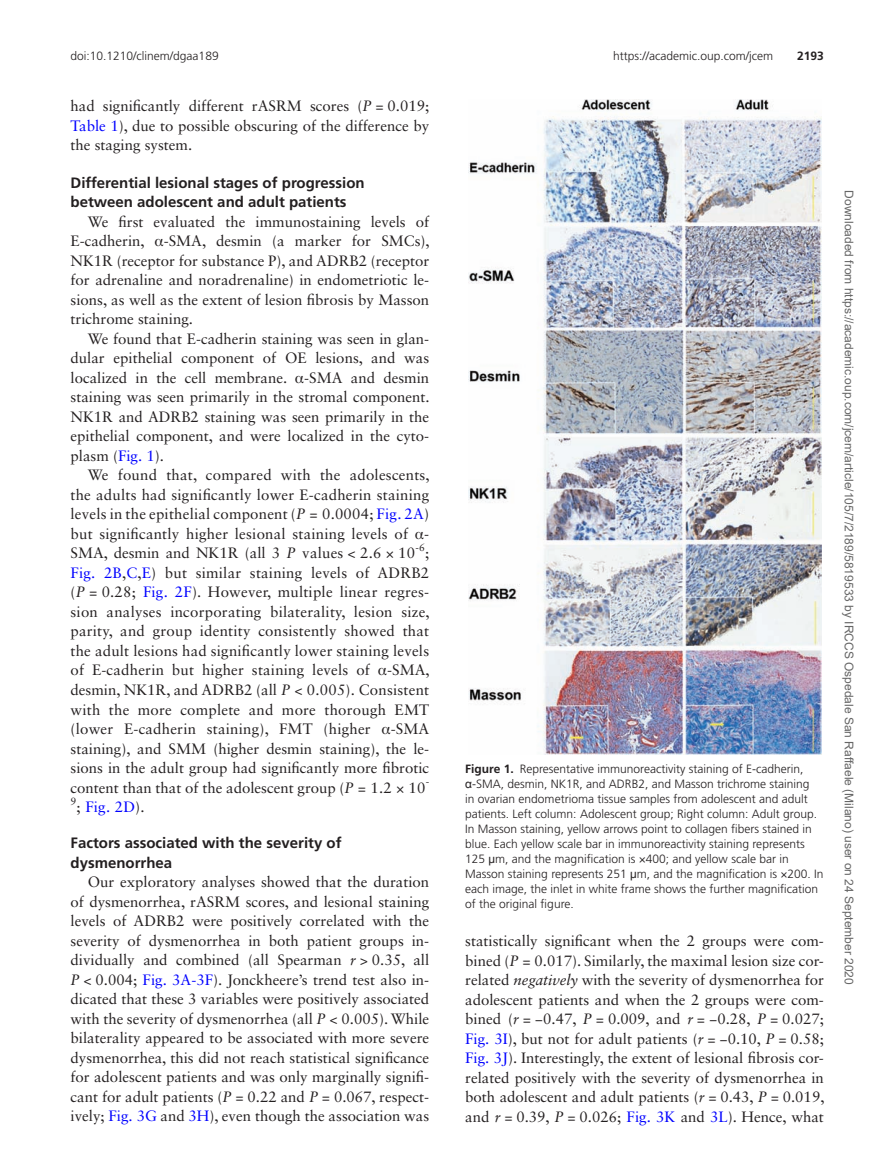
<style>
.page{position:relative;width:878px;height:1175px;background:#fff}
.page>*{position:absolute;margin:0;border:0;box-sizing:border-box;transform-origin:0 0}
.t1{font:15px/19.5px "Sabon LT Std";color:#231f20;text-align:justify}
.t2{font:700 15px/19.5px "Frutiger LT Std";color:#231f20}
.t3{font:15px "Sabon LT Std";color:#00f}
.t4{font:300 12px/15px "Frutiger LT Std";color:#231f20}
.t5{font:12px "Arial";color:#666}
.t6{font:700 12px "Frutiger LT Std";color:#231f20}
.t7{font:10.5px "Sabon LT Std";color:#231f20}
.s1{font-style:italic}
.s2{color:#00f}
.s3{font-family:"Gandhari Unicode"}
.s4{font-weight:700}
.s5{font-family:"Arial Unicode MS";font-weight:400}
.s6{color:#231f20}
</style>
<div class="page">
<img style="left:468px;top:100px;width:353px;height:654px">
<p class="t4" style="left:70px;top:48px;width:150px">doi:10.1210/clinem/dgaa189</p>
<p class="t4" style="left:613px;top:48px;width:162px">https://academic.oup.com/jcem</p>
<p class="t6" style="left:797px;top:49px;width:28px">2193</p>
<p class="t1" style="left:70px;top:96px;width:360px">had significantly different rASRM scores (<span class="s1">P</span> = 0.019; <span class="s2">Table 1</span>), due to possible obscuring of the difference by the staging system.</p>
<p class="t2" style="left:70px;top:173px;width:295px">Differential lesional stages of progression between adolescent and adult patients</p>
<p class="t1" style="left:70px;top:212px;width:361px;text-indent:17px">We first evaluated the immunostaining levels of E-cadherin, <span class="s3">α</span>-SMA, desmin (a marker for SMCs), NK1R (receptor for substance P), and ADRB2 (receptor for adrenaline and noradrenaline) in endometriotic le&shy;sions, as well as the extent of lesion fibrosis by Masson trichrome staining.</p>
<p class="t1" style="left:70px;top:329px;width:361px;text-indent:17px">We found that E-cadherin staining was seen in glan&shy;dular epithelial component of OE lesions, and was localized in the cell membrane. <span class="s3">α</span>-SMA and desmin staining was seen primarily in the stromal component.<br>NK1R and ADRB2 staining was seen primarily in the epithelial component, and were localized in the cyto&shy;plasm (<span class="s2">Fig. 1</span>).</p>
<p class="t1" style="left:70px;top:465px;width:361px;text-indent:17px">We found that, compared with the adolescents, the adults had significantly lower E-cadherin staining levels in the epithelial component (<span class="s1">P</span> = 0.0004; <span class="s2">Fig. 2A</span>) but significantly higher lesional staining levels of <span class="s3">α</span>-SMA, desmin and NK1R (all 3 <span class="s1">P</span> values &lt; 2.6 × 10</p>
<p class="t7" style="left:415px;top:541px;width:11px">-6</p>
<p class="t1" style="left:70px;top:543px;width:361px;text-indent:354px">; <span class="s2">Fig. 2B</span>,<span class="s2">C</span>,<span class="s2">E</span>) but similar staining levels of ADRB2 (<span class="s1">P</span> = 0.28; <span class="s2">Fig. 2F</span>). However, multiple linear regres&shy;sion analyses incorporating bilaterality, lesion size, parity, and group identity consistently showed that the adult lesions had significantly lower staining levels of E-cadherin but higher staining levels of <span class="s3">α</span>-SMA, desmin, NK1R, and ADRB2 (all <span class="s1">P</span> &lt; 0.005). Consistent with the more complete and more thorough EMT (lower E-cadherin staining), FMT (higher <span class="s3">α</span>-SMA staining), and SMM (higher desmin staining), the le&shy;sions in the adult group had significantly more fibrotic content than that of the adolescent group (<span class="s1">P</span> = 1.2 × 10</p>
<p class="t4" style="left:465px;top:761px;width:360px"><span class="s4">Figure 1.</span> Representative immunoreactivity staining of E-cadherin, <span class="s5">α</span>-SMA, desmin, NK1R, and ADRB2, and Masson trichrome staining<br>in ovarian endometrioma tissue samples from adolescent and adult patients. Left column: Adolescent group; Right column: Adult group.<br>In Masson staining, yellow arrows point to collagen fibers stained in blue. Each yellow scale bar in immunoreactivity staining represents 125 <span class="s5">μ</span>m, and the magnification is ×400; and yellow scale bar in Masson staining represents 251 <span class="s5">μ</span>m, and the magnification is ×200. In each image, the inlet in white frame shows the further magnification of the original figure.</p>
<p class="t7" style="left:426px;top:775px;width:5px">-</p>
<p class="t7" style="left:70px;top:795px;width:7px">9</p>
<p class="t3" style="left:76px;top:798px;width:70px"><span class="s6">;</span> Fig. 2D<span class="s6">).</span></p>
<p class="t2" style="left:70px;top:833px;width:272px">Factors associated with the severity of dysmenorrhea</p>
<p class="t1" style="left:70px;top:872px;width:360px;text-indent:17px">Our exploratory analyses showed that the duration of dysmenorrhea, rASRM scores, and lesional staining levels of ADRB2 were positively correlated with the severity of dysmenorrhea in both patient groups in&shy;dividually and combined (all Spearman <span class="s1">r</span> &gt; 0.35, all <span class="s1">P</span> &lt; 0.004; <span class="s2">Fig. 3A-3F</span>). Jonckheere’s trend test also in&shy;dicated that these 3 variables were positively associated with the severity of dysmenorrhea (all <span class="s1">P</span> &lt; 0.005). While bilaterality appeared to be associated with more severe dysmenorrhea, this did not reach statistical significance for adolescent patients and was only marginally signifi&shy;cant for adult patients (<span class="s1">P</span> = 0.22 and <span class="s1">P</span> = 0.067, respect&shy;ively; <span class="s2">Fig. 3G</span> and <span class="s2">3H</span>), even though the association was</p>
<p class="t1" style="left:465px;top:931px;width:361px">statistically significant when the 2 groups were com&shy;bined (<span class="s1">P</span> = 0.017). Similarly, the maximal lesion size cor&shy;related <span class="s1">negatively</span> with the severity of dysmenorrhea for adolescent patients and when the 2 groups were com&shy;bined (<span class="s1">r</span> = −0.47, <span class="s1">P</span> = 0.009, and <span class="s1">r</span> = −0.28, <span class="s1">P</span> = 0.027; <span class="s2">Fig. 3I</span>), but not for adult patients (<span class="s1">r</span> = −0.10, <span class="s1">P</span> = 0.58; <span class="s2">Fig. 3J</span>). Interestingly, the extent of lesional fibrosis cor&shy;related positively with the severity of dysmenorrhea in both adolescent and adult patients (<span class="s1">r</span> = 0.43, <span class="s1">P</span> = 0.019, and <span class="s1">r</span> = 0.39, <span class="s1">P</span> = 0.026; <span class="s2">Fig. 3K</span> and <span class="s2">3L</span>). Hence, what</p>
<p class="t5" style="left:853px;top:190px;width:795px;rotate:90deg">Downloaded from https://academic.oup.com/jcem/article/105/7/2189/5819533 by IRCCS Ospedale San Raffaele (Milano) user on 24 September 2020</p>
</div>
